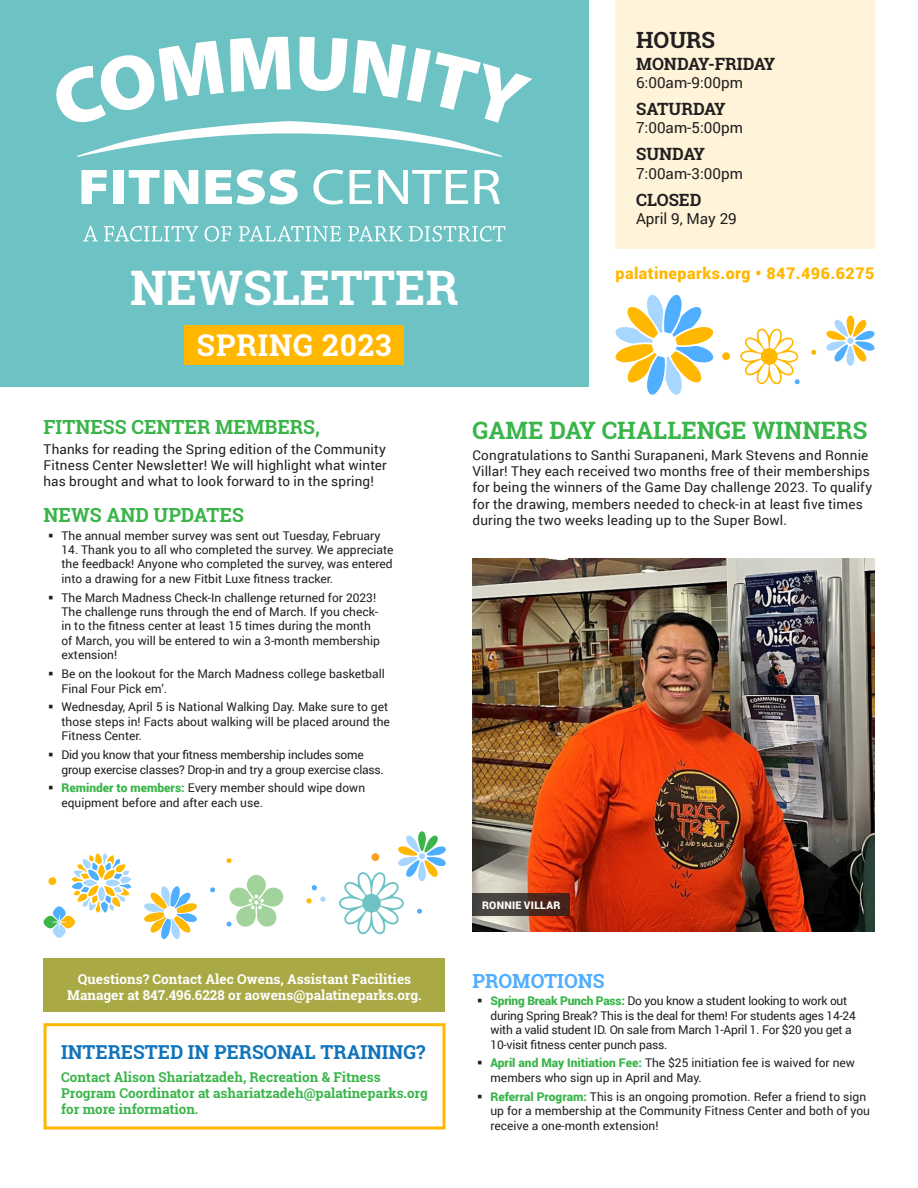
<style>
.page{position:relative;width:918px;height:1188px;background:#fff}
.page>*{position:absolute;margin:0;border:0;box-sizing:border-box;transform-origin:0 0}
.Title_Header{font:700 47.7px "Roboto Slab";color:#fff}
.Title_Header-2{font:700 30px "Roboto Slab";letter-spacing:.03em;color:#fff}
.t1{font:700 24px "Roboto Slab";color:#3ab54a}
.t2{font:700 22.35px "Roboto Slab";color:#231f20}
.t3{font:700 19.5px "Roboto Slab";color:#3ab54a}
.t4{font:700 19.5px "Roboto Slab";color:#4faeff}
.t5{font:700 19.2px "Roboto Slab";color:#1074bc}
.t6{font:700 16.95px "Roboto Slab";color:#231f20}
.Title_Header-3{font:900 16.05px "Roboto";letter-spacing:.03em;color:#ffb700}
.t7{font:15.3px "Roboto";color:#231f20}
.Body{font:13.5px/16.2px "Roboto";letter-spacing:.01em;color:#231f20;text-align:justify}
.t8{font:700 13.5px/16.2px "Roboto Slab";color:#3ab54a}
.Subhead{font:700 13.5px/16.2px "Roboto Slab";color:#fff;text-align:center}
.t9{font:12px/14.4px "Roboto";color:#231f20}
.t10{font:12px/14.4px "Roboto";letter-spacing:-.02em;color:#231f20}
.Body-2{font:900 10.5px "Roboto";letter-spacing:.025em;color:#fff}
.s1{font-weight:900;color:#3ab54a}
</style>
<div class="page">
<img style="left:472px;top:558px;width:402px;height:374px">
<svg style="left:472px;top:894px;width:98px;height:22px;background:#473530"></svg>
<div style="left:615px;top:0;width:259px;height:248px;background:#fff4d9"></div>
<div style="left:0;top:0;width:588px;height:387px;background:#6dc2c4"></div>
<div style="left:185px;top:325px;width:219px;height:39px;background:#ffb700"></div>
<svg style="left:83px;top:226px;width:422px;height:16px"></svg>
<svg style="left:81px;top:170px;width:26px;height:34px"></svg>
<div style="left:113px;top:170px;width:11px;height:34px;background:#fff"></div>
<svg style="left:129px;top:170px;width:69px;height:34px"></svg>
<svg style="left:206px;top:170px;width:92px;height:35px"></svg>
<svg style="left:313px;top:170px;width:30px;height:35px"></svg>
<svg style="left:350px;top:170px;width:22px;height:34px"></svg>
<svg style="left:378px;top:170px;width:90px;height:34px"></svg>
<svg style="left:475px;top:170px;width:25px;height:34px"></svg>
<svg style="left:56px;top:37px;width:476px;height:120px"></svg>
<div style="left:44px;top:958px;width:402px;height:54px;background:#a9a945"></div>
<div style="left:44px;top:1023px;width:402px;height:107px;border:3px solid #ffb700"></div>
<div style="left:722px;top:352px;width:8px;height:8px;background:#ffb700;border-radius:50%"></div>
<svg style="left:210px;top:887px;width:5px;height:5px"></svg>
<svg style="left:227px;top:858px;width:5px;height:5px"></svg>
<svg style="left:811px;top:350px;width:5px;height:5px"></svg>
<svg style="left:227px;top:875px;width:57px;height:52px"></svg>
<svg style="left:826px;top:315px;width:49px;height:51px"></svg>
<div style="left:847px;top:338px;width:7px;height:6px;background:#a7d6ff;border-radius:50%"></div>
<svg style="left:339px;top:831px;width:107px;height:104px"></svg>
<svg style="left:740px;top:328px;width:60px;height:57px"></svg>
<svg style="left:144px;top:886px;width:53px;height:53px"></svg>
<svg style="left:615px;top:294px;width:99px;height:101px"></svg>
<svg style="left:43px;top:853px;width:88px;height:85px"></svg>
<svg style="left:306px;top:885px;width:20px;height:19px"></svg>
<p class="Title_Header" style="left:130px;top:255px;width:330px">NEWSLETTER</p>
<p class="Title_Header-2" style="left:197px;top:325px;width:196px">SPRING 2023</p>
<p class="t2" style="left:636px;top:25px;width:81px">HOURS</p>
<p class="t6" style="left:636px;top:52px;width:141px">MONDAY-FRIDAY</p>
<p class="t7" style="left:636px;top:72px;width:108px">6:00am-9:00pm</p>
<p class="t6" style="left:636px;top:97px;width:91px">SATURDAY</p>
<p class="t7" style="left:636px;top:117px;width:108px">7:00am-5:00pm</p>
<p class="t6" style="left:636px;top:143px;width:70px">SUNDAY</p>
<p class="t7" style="left:636px;top:162px;width:108px">7:00am-3:00pm</p>
<p class="t6" style="left:636px;top:188px;width:67px">CLOSED</p>
<p class="t7" style="left:636px;top:208px;width:102px">April 9, May 29</p>
<p class="Title_Header-3" style="left:615px;top:262px;width:260px">palatineparks.org • 847.496.6275</p>
<p class="t3" style="left:44px;top:414px;width:278px">FITNESS CENTER MEMBERS,</p>
<p class="Body" style="left:44px;top:440px;width:345px">Thanks for reading the Spring edition of the Community Fitness Center Newsletter! We will highlight what winter has brought and what to look forward to in the spring!</p>
<p class="t3" style="left:44px;top:502px;width:202px">NEWS AND UPDATES</p>
<p class="t9" style="left:62px;top:528px;width:320px">The annual member survey was sent out Tuesday, February</p>
<p class="t9" style="left:62px;top:542px;width:334px;text-align:justify">14. Thank you to all who completed the survey. We appreciate the feedback! Anyone who completed the survey, was entered into a drawing for a new Fitbit Luxe fitness tracker.</p>
<p class="t9" style="left:62px;top:590px;width:320px">The March Madness Check-In challenge returned for 2023!<br>The challenge runs through the end of March. If you check&shy;in to the fitness center at least 15 times during the month of March, you will be entered to win a 3-month membership extension!</p>
<p class="t9" style="left:62px;top:666px;width:325px">Be on the lookout for the March Madness college basketball<br>Final Four Pick em’.</p>
<p class="t9" style="left:62px;top:700px;width:330px">Wednesday, April 5 is National Walking Day. Make sure to get those steps in! Facts about walking will be placed around the<br>Fitness Center.</p>
<p class="t10" style="left:62px;top:747px;width:324px">Did you know that your fitness membership includes some group exercise classes? Drop-in and try a group exercise class.</p>
<p class="t9" style="left:62px;top:781px;width:305px"><span class="s1">Reminder to members:</span> Every member should wipe down equipment before and after each use.</p>
<p class="t1" style="left:472px;top:414px;width:396px">GAME DAY CHALLENGE WINNERS</p>
<p class="Body" style="left:472px;top:447px;width:401px;text-align:left">Congratulations to Santhi Surapaneni, Mark Stevens and Ronnie Villar! They each received two months free of their memberships for being the winners of the Game Day challenge 2023. To qualify for the drawing, members needed to check-in at least five times during the two weeks leading up to the Super Bowl.</p>
<p class="Subhead" style="left:67px;top:971px;width:356px">Questions? Contact Alec Owens, Assistant Facilities<br>Manager at 847.496.6228 or aowens@palatineparks.org.</p>
<p class="t5" style="left:61px;top:1039px;width:366px">INTERESTED IN PERSONAL TRAINING?</p>
<p class="t8" style="left:61px;top:1069px;width:368px">Contact Alison Shariatzadeh, Recreation &amp; Fitness<br>Program Coordinator at ashariatzadeh@palatineparks.org for more information.</p>
<p class="Body-2" style="left:482px;top:898px;width:80px">RONNIE VILLAR</p>
<p class="t4" style="left:472px;top:967px;width:134px">PROMOTIONS</p>
<p class="t10" style="left:490px;top:993px;width:367px"><span class="s1">Spring Break Punch Pass:</span> Do you know a student looking to work out during Spring Break? This is the deal for them! For students ages 14-24 with a valid student ID. On sale from March 1-April 1. For $20 you get a 10-visit fitness center punch pass.</p>
<p class="t9" style="left:490px;top:1055px;width:366px"><span class="s1">April and May Initiation Fee:</span> The $25 initiation fee is waived for new members who sign up in April and May.</p>
<p class="t9" style="left:490px;top:1089px;width:381px"><span class="s1">Referral Program:</span> This is an ongoing promotion. Refer a friend to sign up for a membership at the Community Fitness Center and both of you receive a one-month extension!</p>
</div>
